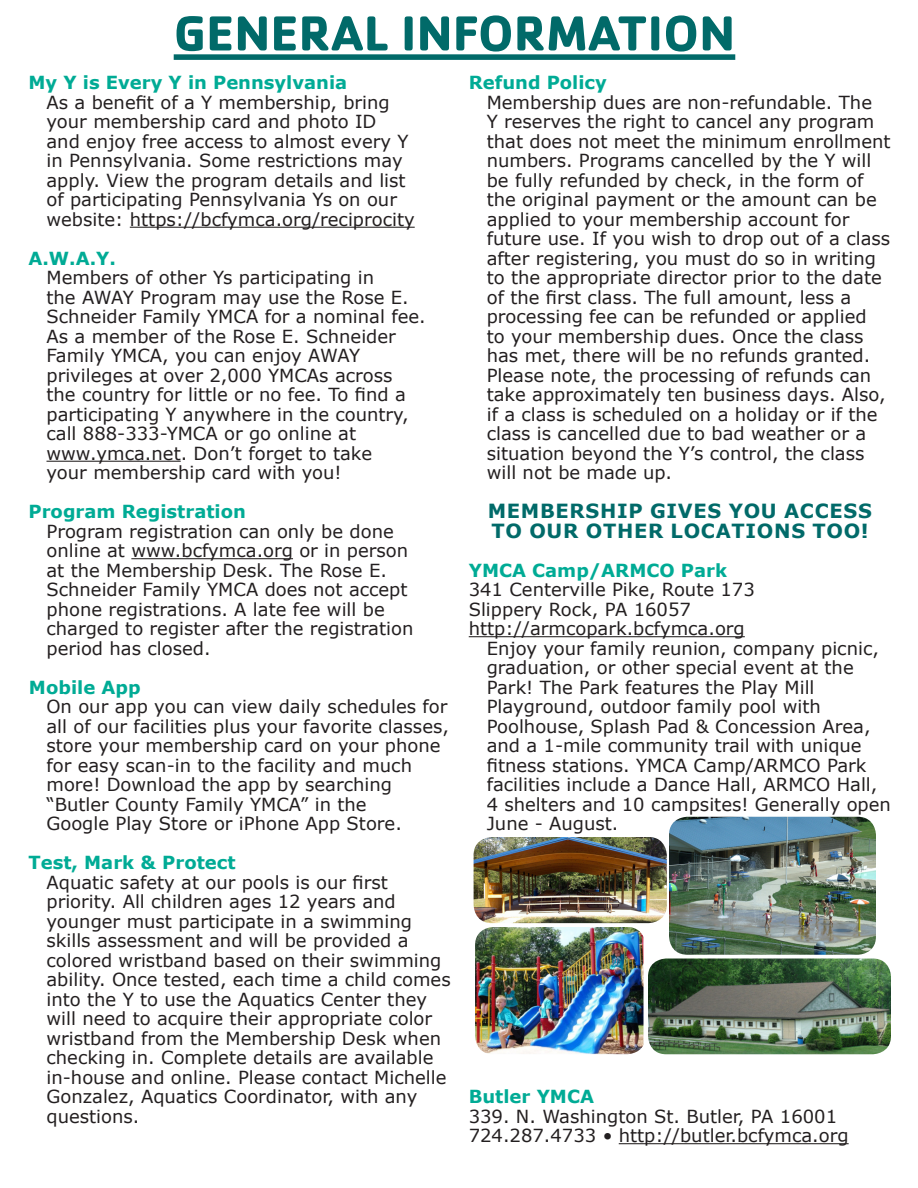
<style>
.page{position:relative;width:918px;height:1188px;background:#fff}
.page>*{position:absolute;margin:0;border:0;box-sizing:border-box;transform-origin:0 0}
.t1{font:700 51px "Cachet";color:#016a69}
.t2{font:700 19.5px/19.5px "Verdana";letter-spacing:.035em;color:#016a69}
.Paragraph_Style88{font:18px/19.5px "Verdana";color:#231f20}
.Paragraph_Style5{font:18px/19.5px "Verdana";color:#231f20}
.Paragraph_Style5-2{font:700 18px "Verdana";color:#00ab95}
.Paragraph_Style88-2{font:700 18px "Verdana";color:#00ab95}
</style>
<div class="page">
<hr style="left:130px;top:227px;width:285px;height:1px;background:#231f20">
<hr style="left:46px;top:461px;width:135px;height:1px;background:#231f20">
<hr style="left:131px;top:558px;width:162px;height:1px;background:#231f20">
<hr style="left:469px;top:636px;width:276px;height:1px;background:#231f20">
<hr style="left:619px;top:1143px;width:230px;height:1px;background:#231f20">
<div style="left:174px;top:54px;width:561px;height:6px;background:#016a69"></div>
<img style="left:474px;top:837px;width:193px;height:86px">
<img style="left:669px;top:817px;width:207px;height:138px">
<img style="left:648px;top:958px;width:243px;height:96px">
<img style="left:475px;top:927px;width:169px;height:127px">
<p class="t1" style="left:174px;top:0;width:563px">GENERAL INFORMATION</p>
<p class="Paragraph_Style5-2" style="left:28px;top:70px;width:320px">My Y is Every Y in Pennsylvania</p>
<p class="Paragraph_Style5" style="left:46px;top:92px;width:370px">As a benefit of a Y membership, bring your membership card and photo ID<br>and enjoy free access to almost every Y in Pennsylvania. Some restrictions may apply. View the program details and list of participating Pennsylvania Ys on our website: https://bcfymca.org/reciprocity</p>
<p class="Paragraph_Style5-2" style="left:28px;top:245px;width:89px">A.W.A.Y.</p>
<p class="Paragraph_Style88" style="left:46px;top:268px;width:381px">Members of other Ys participating in<br>the AWAY Program may use the Rose E.<br>Schneider Family YMCA for a nominal fee.<br>As a member of the Rose E. Schneider Family YMCA, you can enjoy AWAY privileges at over 2,000 YMCAs across the country for little or no fee. To find a participating Y anywhere in the country, call 888-333-YMCA or go online at www.ymca.net. Don’t forget to take<br>your membership card with you!</p>
<p class="Paragraph_Style88-2" style="left:28px;top:499px;width:219px">Program Registration</p>
<p class="Paragraph_Style88" style="left:46px;top:521px;width:368px">Program registration can only be done online at www.bcfymca.org or in person at the Membership Desk. The Rose E.<br>Schneider Family YMCA does not accept phone registrations. A late fee will be charged to register after the registration period has closed.</p>
<p class="Paragraph_Style88-2" style="left:29px;top:674px;width:113px">Mobile App</p>
<p class="Paragraph_Style88" style="left:46px;top:697px;width:404px">On our app you can view daily schedules for all of our facilities plus your favorite classes, store your membership card on your phone for easy scan-in to the facility and much more! Download the app by searching “Butler County Family YMCA” in the<br>Google Play Store or iPhone App Store.</p>
<p class="Paragraph_Style88-2" style="left:28px;top:850px;width:209px">Test, Mark &amp; Protect</p>
<p class="Paragraph_Style88" style="left:46px;top:872px;width:406px">Aquatic safety at our pools is our first priority. All children ages 12 years and younger must participate in a swimming skills assessment and will be provided a colored wristband based on their swimming ability. Once tested, each time a child comes into the Y to use the Aquatics Center they will need to acquire their appropriate color wristband from the Membership Desk when checking in. Complete details are available in-house and online. Please contact Michelle Gonzalez, Aquatics Coordinator, with any questions.</p>
<p class="Paragraph_Style88-2" style="left:469px;top:70px;width:140px">Refund Policy</p>
<p class="Paragraph_Style88" style="left:487px;top:92px;width:405px">Membership dues are non-refundable. The<br>Y reserves the right to cancel any program that does not meet the minimum enrollment numbers. Programs cancelled by the Y will be fully refunded by check, in the form of the original payment or the amount can be applied to your membership account for future use. If you wish to drop out of a class after registering, you must do so in writing to the appropriate director prior to the date of the first class. The full amount, less a processing fee can be refunded or applied<br>to your membership dues. Once the class has met, there will be no refunds granted.<br>Please note, the processing of refunds can take approximately ten business days. Also, if a class is scheduled on a holiday or if the class is cancelled due to bad weather or a situation beyond the Y’s control, the class will not be made up.</p>
<p class="t2" style="left:488px;top:501px;width:386px">MEMBERSHIP GIVES YOU ACCESS<br>TO OUR OTHER LOCATIONS TOO!</p>
<p class="Paragraph_Style5-2" style="left:469px;top:557px;width:260px">YMCA Camp/ARMCO Park</p>
<p class="Paragraph_Style88" style="left:469px;top:580px;width:288px">341 Centerville Pike, Route 173<br>Slippery Rock, PA 16057 http://armcopark.bcfymca.org</p>
<p class="Paragraph_Style88" style="left:487px;top:638px;width:406px">Enjoy your family reunion, company picnic, graduation, or other special event at the Park! The Park features the Play Mill Playground, outdoor family pool with Poolhouse, Splash Pad &amp; Concession Area, and a 1-mile community trail with unique fitness stations. YMCA Camp/ARMCO Park facilities include a Dance Hall, ARMCO Hall, 4 shelters and 10 campsites! Generally open June - August.</p>
<p class="Paragraph_Style5-2" style="left:469px;top:1084px;width:127px">Butler YMCA</p>
<p class="Paragraph_Style88" style="left:469px;top:1106px;width:370px">339. N. Washington St. Butler, PA 16001</p>
<p class="Paragraph_Style88" style="left:469px;top:1126px;width:381px">724.287.4733 • http://butler.bcfymca.org</p>
</div>
